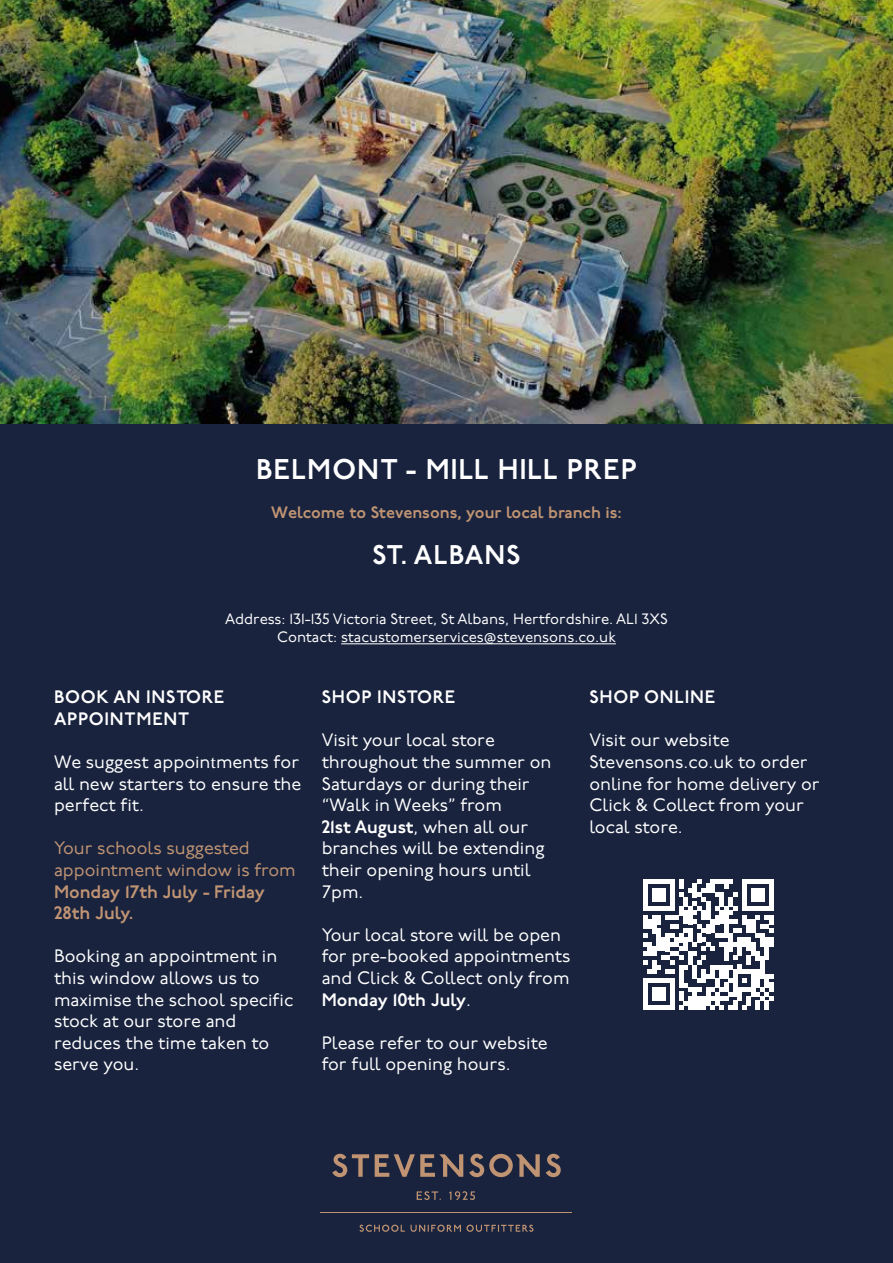
<style>
.page{position:relative;width:893px;height:1263px;background:#19233e}
.page>*{position:absolute;margin:0;border:0;box-sizing:border-box;transform-origin:0 0}
.t1{font:600 28.5px "P22 Underground";letter-spacing:.04em;color:#fff}
.t2{font:600 27px "P22 Underground";letter-spacing:.04em;color:#fff}
.t3{font:18px/21.6px "P22 Underground";color:#fff}
.t4{font:600 18px/21.6px "P22 Underground";letter-spacing:.04em;color:#fff}
.t5{font:18px/21.8px "P22 Underground";color:#c09473}
.t6{font:600 18px/21.3px "P22 Underground";color:#c09473}
.t7{font:600 16.5px "P22 Underground";color:#c09473}
.t8{font:15px/18px "P22 Underground";color:#fff;text-align:center}
.s1{font-family:"Minion Pro"}
.s2{font-weight:600}
</style>
<div class="page">
<img style="left:0;top:0;width:892px;height:424px">
<svg style="left:332px;top:1154px;width:37px;height:23px"></svg>
<svg style="left:546px;top:1154px;width:15px;height:23px"></svg>
<svg style="left:469px;top:1154px;width:71px;height:23px"></svg>
<svg style="left:375px;top:1154px;width:88px;height:23px"></svg>
<svg style="left:417px;top:1191px;width:24px;height:9px"></svg>
<svg style="left:449px;top:1191px;width:26px;height:9px"></svg>
<hr style="left:320px;top:1211px;width:252px;height:1px;background:#c09473">
<svg style="left:359px;top:1224px;width:46px;height:8px"></svg>
<svg style="left:411px;top:1224px;width:122px;height:8px"></svg>
<hr style="left:341px;top:643px;width:275px;height:1px;background:#fff">
<svg style="left:643px;top:879px;width:131px;height:131px"></svg>
<h1 class="t1" style="left:256px;top:453px;width:382px">BELMONT - MILL HILL PREP</h1>
<p class="t7" style="left:271px;top:503px;width:352px">Welcome to Stevensons, your local branch is:</p>
<h2 class="t2" style="left:372px;top:539px;width:150px">ST. ALBANS</h2>
<p class="t8" style="left:225px;top:611px;width:444px">Address: 131-135 Victoria Street, St Albans, Hertfordshire. AL1 3XS<br>Contact: stacustomerservices@stevensons.co.uk</p>
<p class="t4" style="left:54px;top:687px;width:172px">BOOK AN INSTORE<br>APPOINTMENT</p>
<p class="t3" style="left:54px;top:752px;width:249px;text-align:justify">We suggest appoin<span class="s1">t</span>ments for all new starters to ensure the perfect fit.</p>
<p class="t5" style="left:54px;top:838px;width:243px">Your schools suggested appointment window is from</p>
<p class="t6" style="left:54px;top:882px;width:212px">Monday 17th July - Friday<br>28th July.</p>
<p class="t3" style="left:54px;top:946px;width:241px">Booking an appointment in this window allows us to maximise the school specific stock at our store and reduces the time taken to serve you.</p>
<p class="t4" style="left:322px;top:687px;width:135px">SHOP INSTORE</p>
<p class="t3" style="left:322px;top:730px;width:231px">Visit your local store throughout the summer on<br>Saturdays or during their “Walk in Weeks” from<br><span class="s2">21st August</span>, when all our branches will be extending their opening hours until<br>7pm.</p>
<p class="t3" style="left:322px;top:924px;width:250px">Your local store will be open for pre-booked appointments and Click &amp; Collect only from<br><span class="s2">Monday 10th July</span>.</p>
<p class="t3" style="left:322px;top:1032px;width:228px">Please refer to our website for full opening hours.</p>
<p class="t4" style="left:589px;top:687px;width:127px">SHOP ONLINE</p>
<p class="t3" style="left:589px;top:730px;width:232px">Visit our website<br>Stevensons.co.uk to order online for home delivery or<br>Click &amp; Collect from your local store.</p>
</div>
